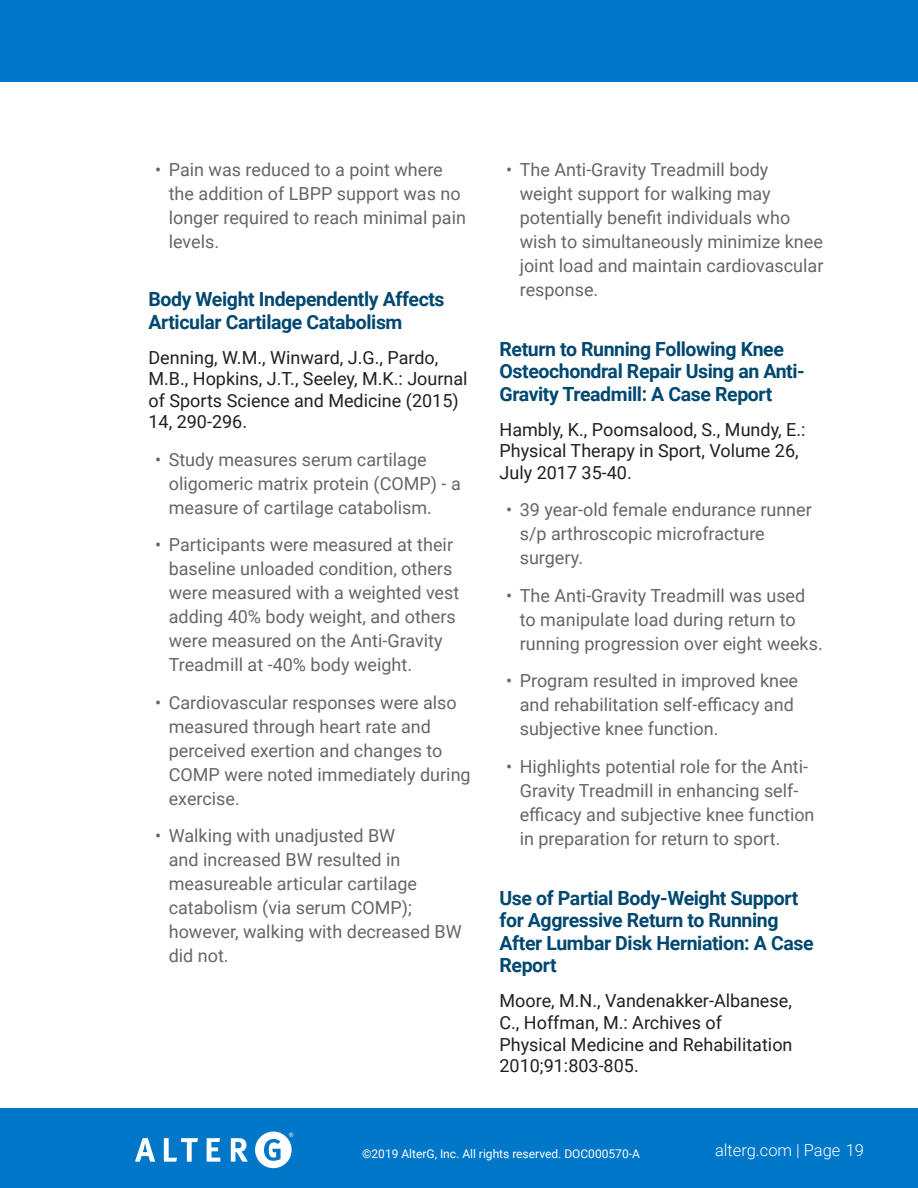
<style>
.page{position:relative;width:918px;height:1188px;background:#fff}
.page>*{position:absolute;margin:0;border:0;box-sizing:border-box;transform-origin:0 0}
.blue_heaeder{font:700 19.5px/22.5px "Roboto";letter-spacing:-.02em;color:#004870}
.bullets{font:700 19.5px/22.5px "Roboto";letter-spacing:-.02em;color:#004870}
.t1{font:18px/24px "Roboto";color:#666}
.t2{font:18px/21.6px "Roboto";color:#231f20}
.t3{font:300 16.5px "Roboto";color:#fff}
.t4{font:12px "Roboto";color:#fff}
</style>
<div class="page">
<div style="left:0;top:1108px;width:918px;height:80px;background:#0077c8"></div>
<svg style="left:135px;top:1138px;width:20px;height:24px"></svg>
<svg style="left:164px;top:1138px;width:34px;height:24px"></svg>
<svg style="left:207px;top:1138px;width:13px;height:24px"></svg>
<svg style="left:231px;top:1138px;width:17px;height:24px"></svg>
<svg style="left:255px;top:1132px;width:38px;height:36px"></svg>
<div style="left:0;top:0;width:918px;height:82px;background:#0077c8"></div>
<p class="t1" style="left:169px;top:156px;width:299px;text-indent:-14px">• Pain was reduced to a point where the addition of LBPP support was no longer required to reach minimal pain levels.</p>
<p class="blue_heaeder" style="left:148px;top:287px;width:298px">Body Weight Independently Affects<br>Articular Cartilage Catabolism</p>
<p class="t2" style="left:148px;top:346px;width:321px">Denning, W.M., Winward, J.G., Pardo, M.B., Hopkins, J.T., Seeley, M.K.: Journal of Sports Science and Medicine (2015)<br>14, 290-296.</p>
<p class="t1" style="left:169px;top:447px;width:294px;text-indent:-14px">• Study measures serum cartilage oligomeric matrix protein (COMP) - a measure of cartilage catabolism.</p>
<p class="t1" style="left:169px;top:532px;width:292px;text-indent:-14px">• Participants were measured at their baseline unloaded condition, others were measured with a weighted vest adding 40% body weight, and others were measured on the Anti-Gravity Treadmill at -40% body weight.</p>
<p class="t1" style="left:169px;top:690px;width:303px;text-indent:-14px">• Cardiovascular responses were also measured through heart rate and perceived exertion and changes to<br>COMP were noted immediately during exercise.</p>
<p class="t1" style="left:169px;top:823px;width:295px;text-indent:-14px">• Walking with unadjusted BW<br>and increased BW resulted in measureable articular cartilage catabolism (via serum COMP); however, walking with decreased BW did not.</p>
<p class="t1" style="left:520px;top:156px;width:305px;text-indent:-14px">• The Anti-Gravity Treadmill body weight support for walking may potentially benefit individuals who wish to simultaneously minimize knee joint load and maintain cardiovascular response.</p>
<p class="bullets" style="left:500px;top:337px;width:307px">Return to Running Following Knee<br>Osteochondral Repair Using an Anti-<br>Gravity Treadmill: A Case Report</p>
<p class="t2" style="left:500px;top:418px;width:308px">Hambly, K., Poomsalood, S., Mundy, E.:<br>Physical Therapy in Sport, Volume 26,<br>July 2017 35-40.</p>
<p class="t1" style="left:520px;top:497px;width:294px;text-indent:-14px">• 39 year-old female endurance runner s/p arthroscopic microfracture surgery.</p>
<p class="t1" style="left:520px;top:583px;width:305px;text-indent:-14px">• The Anti-Gravity Treadmill was used to manipulate load during return to running progression over eight weeks.</p>
<p class="t1" style="left:520px;top:668px;width:280px;text-indent:-14px">• Program resulted in improved knee and rehabilitation self-efficacy and subjective knee function.</p>
<p class="t1" style="left:520px;top:754px;width:296px;text-indent:-14px">• Highlights potential role for the Anti-Gravity Treadmill in enhancing self&shy;efficacy and subjective knee function in preparation for return to sport.</p>
<p class="blue_heaeder" style="left:500px;top:886px;width:316px">Use of Partial Body-Weight Support for Aggressive Return to Running<br>After Lumbar Disk Herniation: A Case<br>Report</p>
<p class="t2" style="left:500px;top:990px;width:295px">Moore, M.N., Vandenakker-Albanese,<br>C., Hoffman, M.: Archives of<br>Physical Medicine and Rehabilitation<br>2010;91:803-805.</p>
<p class="t4" style="left:362px;top:1146px;width:279px">©2019 AlterG, Inc. All rights reserved. DOC000570-A</p>
<p class="t3" style="left:715px;top:1138px;width:150px">alterg.com | Page 19</p>
</div>
